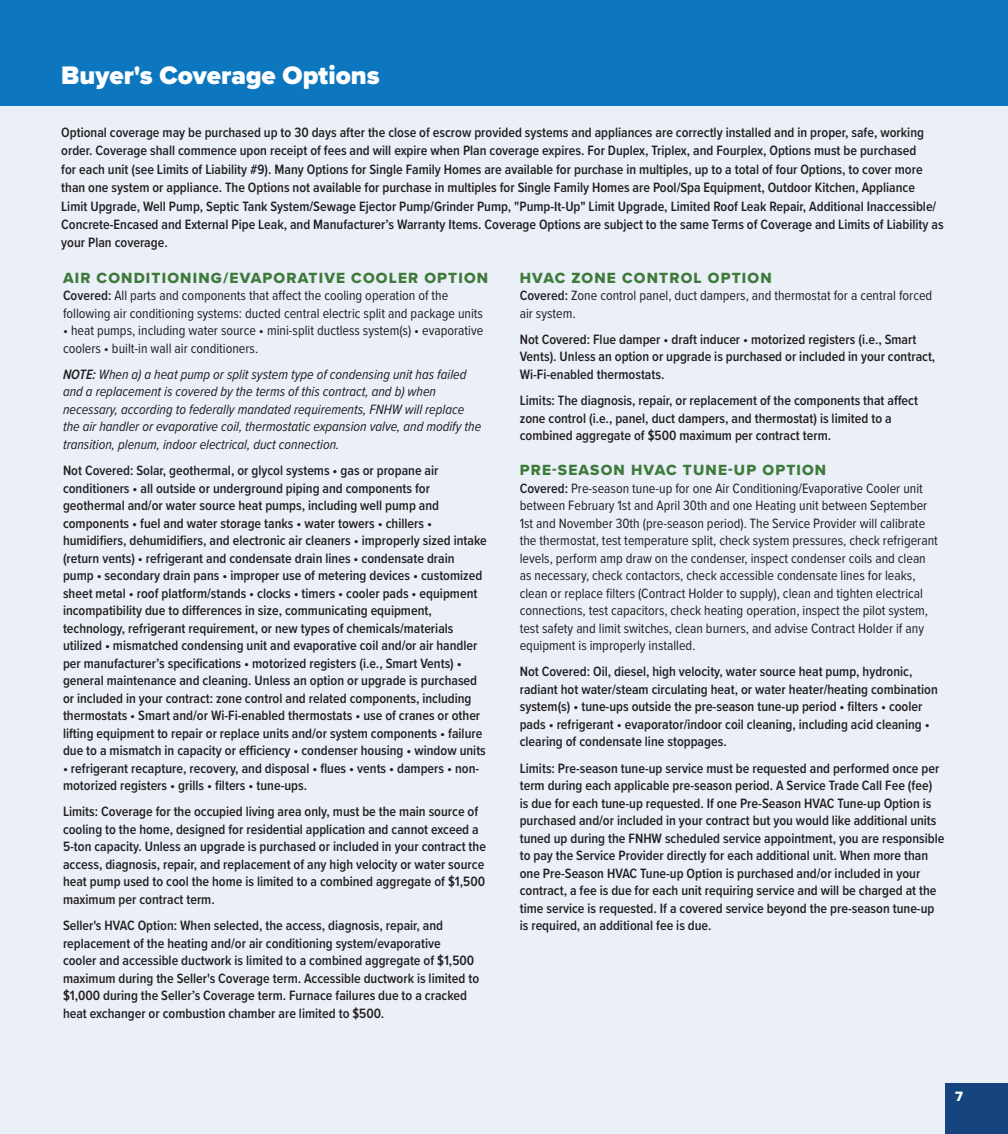
<style>
.page{position:relative;width:1008px;height:1134px;background:#fff}
.page>*{position:absolute;margin:0;border:0;box-sizing:border-box;transform-origin:0 0}
.t1{font:900 26.25px "Proxima Nova";color:#fff}
.t2{font:15.4px "Proxima Nova Extrabld";letter-spacing:.075em;color:#3e7a3a}
.t3{font:600 14px/17.5px "Proxima Nova Cond";color:#231f20}
.t4{font:14px/17.5px "Proxima Nova Cond";color:#231f20}
.t5{font:italic 14px/17.5px "Proxima Nova Cond";color:#231f20}
.t6{font:14px "Proxima Nova Extrabld";color:#fff}
.s1{font-weight:600}
</style>
<div class="page">
<div style="left:0;top:106px;width:1008px;height:1028px;background:#eaeff8"></div>
<div style="left:945px;top:1083px;width:63px;height:51px;background:#15447f"></div>
<div style="left:0;top:0;width:1008px;height:106px;background:#0c77be"></div>
<h1 class="t1" style="left:61px;top:55px;width:320px">Buyer's Coverage Options</h1>
<p class="t3" style="left:61px;top:123px;width:884px;line-height:18.4px">Optional coverage may be purchased up to 30 days after the close of escrow provided systems and appliances are correctly installed and in proper, safe, working order. Coverage shall commence upon receipt of fees and will expire when Plan coverage expires. For Duplex, Triplex, and Fourplex, Options must be purchased<br>for each unit (see Limits of Liability #9). Many Options for Single Family Homes are available for purchase in multiples, up to a total of four Options, to cover more than one system or appliance. The Options not available for purchase in multiples for Single Family Homes are Pool/Spa Equipment, Outdoor Kitchen, Appliance Limit Upgrade, Well Pump, Septic Tank System/Sewage Ejector Pump/Grinder Pump, "Pump-It-Up" Limit Upgrade, Limited Roof Leak Repair, Additional Inaccessible/ Concrete-Encased and External Pipe Leak, and Manufacturer’s Warranty Items. Coverage Options are subject to the same Terms of Coverage and Limits of Liability as your Plan coverage.</p>
<p class="t2" style="left:63px;top:266px;width:427px">AIR CONDITIONING/EVAPORATIVE COOLER OPTION</p>
<p class="t4" style="left:63px;top:286px;width:421px"><span class="s1">Covered:</span> All parts and components that affect the cooling operation of the following air conditioning systems: ducted central electric split and package units</p>
<p class="t4" style="left:63px;top:321px;width:422px">• heat pumps, including water source • mini-split ductless system(s) • evaporative coolers • built-in wall air conditioners.</p>
<p class="t5" style="left:63px;top:365px;width:420px"><span class="s1">NOTE:</span> When a) a heat pump or split system type of condensing unit has failed and a replacement is covered by the terms of this contract, and b) when necessary, according to federally mandated requirements, FNHW will replace the air handler or evaporative coil, thermostatic expansion valve, and modify the transition, plenum, indoor electrical, duct connection.</p>
<p class="t3" style="left:63px;top:461px;width:425px">Not Covered: Solar, geothermal, or glycol systems • gas or propane air conditioners • all outside or underground piping and components for geothermal and/or water source heat pumps, including well pump and components • fuel and water storage tanks • water towers • chillers • humidifiers, dehumidifiers, and electronic air cleaners • improperly sized intake (return vents) • refrigerant and condensate drain lines • condensate drain pump • secondary drain pans • improper use of metering devices • customized sheet metal • roof platform/stands • clocks • timers • cooler pads • equipment incompatibility due to differences in size, communicating equipment, technology, refrigerant requirement, or new types of chemicals/materials utilized • mismatched condensing unit and evaporative coil and/or air handler per manufacturer’s specifications • motorized registers (i.e., Smart Vents) • general maintenance and cleaning. Unless an option or upgrade is purchased or included in your contract: zone control and related components, including thermostats • Smart and/or Wi-Fi-enabled thermostats • use of cranes or other lifting equipment to repair or replace units and/or system components • failure due to a mismatch in capacity or efficiency • condenser housing • window units</p>
<p class="t3" style="left:63px;top:759px;width:418px">• refrigerant recapture, recovery, and disposal • flues • vents • dampers • non&shy;motorized registers • grills • filters • tune-ups.</p>
<p class="t3" style="left:63px;top:803px;width:425px">Limits: Coverage for the occupied living area only, must be the main source of cooling to the home, designed for residential application and cannot exceed a 5-ton capacity. Unless an upgrade is purchased or included in your contract the access, diagnosis, repair, and replacement of any high velocity or water source heat pump used to cool the home is limited to a combined aggregate of $1,500 maximum per contract term.</p>
<p class="t3" style="left:63px;top:916px;width:418px">Seller's HVAC Option: When selected, the access, diagnosis, repair, and replacement of the heating and/or air conditioning system/evaporative<br>cooler and accessible ductwork is limited to a combined aggregate of $1,500 maximum during the Seller's Coverage term. Accessible ductwork is limited to $1,000 during the Seller’s Coverage term. Furnace failures due to a cracked heat exchanger or combustion chamber are limited to $500.</p>
<p class="t2" style="left:520px;top:266px;width:254px">HVAC ZONE CONTROL OPTION</p>
<p class="t4" style="left:520px;top:286px;width:414px"><span class="s1">Covered:</span> Zone control panel, duct dampers, and thermostat for a central forced air system.</p>
<p class="t3" style="left:520px;top:330px;width:417px">Not Covered: Flue damper • draft inducer • motorized registers (i.e., Smart<br>Vents). Unless an option or upgrade is purchased or included in your contract,<br>Wi-Fi-enabled thermostats.</p>
<p class="t3" style="left:520px;top:391px;width:400px">Limits: The diagnosis, repair, or replacement of the components that affect zone control (i.e., panel, duct dampers, and thermostat) is limited to a combined aggregate of $500 maximum per contract term.</p>
<p class="t2" style="left:520px;top:459px;width:308px">PRE-SEASON HVAC TUNE-UP OPTION</p>
<p class="t4" style="left:520px;top:479px;width:420px"><span class="s1">Covered:</span> Pre-season tune-up for one Air Conditioning/Evaporative Cooler unit between February 1st and April 30th and one Heating unit between September 1st and November 30th (pre-season period). The Service Provider will calibrate the thermostat, test temperature split, check system pressures, check refrigerant levels, perform amp draw on the condenser, inspect condenser coils and clean as necessary, check contactors, check accessible condensate lines for leaks, clean or replace filters (Contract Holder to supply), clean and tighten electrical connections, test capacitors, check heating operation, inspect the pilot system, test safety and limit switches, clean burners, and advise Contract Holder if any equipment is improperly installed.</p>
<p class="t3" style="left:520px;top:663px;width:420px">Not Covered: Oil, diesel, high velocity, water source heat pump, hydronic, radiant hot water/steam circulating heat, or water heater/heating combination system(s) • tune-ups outside the pre-season tune-up period • filters • cooler pads • refrigerant • evaporator/indoor coil cleaning, including acid cleaning • clearing of condensate line stoppages.</p>
<p class="t3" style="left:520px;top:759px;width:426px">Limits: Pre-season tune-up service must be requested and performed once per term during each applicable pre-season period. A Service Trade Call Fee (fee)<br>is due for each tune-up requested. If one Pre-Season HVAC Tune-up Option is purchased and/or included in your contract but you would like additional units tuned up during the FNHW scheduled service appointment, you are responsible to pay the Service Provider directly for each additional unit. When more than one Pre-Season HVAC Tune-up Option is purchased and/or included in your contract, a fee is due for each unit requiring service and will be charged at the time service is requested. If a covered service beyond the pre-season tune-up is required, an additional fee is due.</p>
<p class="t6" style="left:955px;top:1086px;width:9px">7</p>
</div>
